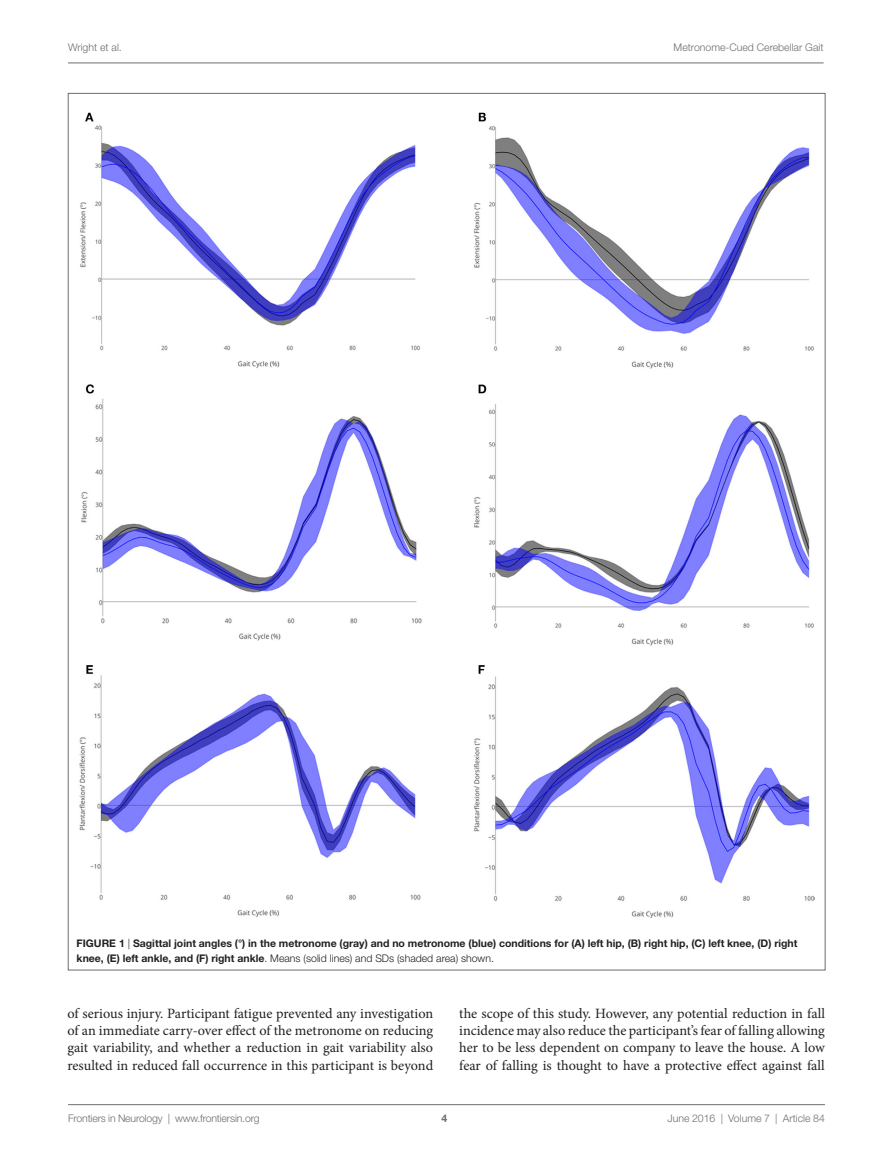
<style>
.page{position:relative;width:893px;height:1170px;background:#fff}
.page>*{position:absolute;margin:0;border:0;box-sizing:border-box;transform-origin:0 0}
.t1{font:14.25px/17.2px "Minion Pro";color:#231f20;text-align:justify}
.t2{font:700 10.5px/14.2px "Helvetica Neue LT Std";color:#231f20}
.t3{font:300 10.5px "Helvetica Neue LT Std";color:#6c6d70}
.t4{font:700 10.5px "Helvetica Neue LT Std";color:#6c6d70}
.s1{font-weight:300}
</style>
<div class="page">
<hr style="left:68px;top:63px;width:756px;height:1px;background:#6c6d70">
<hr style="left:68px;top:1104px;width:757px;height:1px;background:#6c6d70">
<img style="left:79px;top:112px;width:736px;height:805px">
<p class="t3" style="left:68px;top:41px;width:55px">Wright et al.</p>
<p class="t3" style="left:674px;top:41px;width:151px">Metronome-Cued Cerebellar Gait</p>
<p class="t2" style="left:77px;top:936px;width:722px">FIGURE 1 <span class="s1">|</span> Sagittal joint angles (°) in the metronome (gray) and no metronome (blue) conditions for (A) left hip, (B) right hip, (C) left knee, (D) right knee, (E) left ankle, and (F) right ankle<span class="s1">. Means (solid lines) and SDs (shaded area) shown.</span></p>
<p class="t1" style="left:68px;top:1004px;width:367px">of serious injury. Participant fatigue prevented any investigation of an immediate carry-over effect of the metronome on reducing gait variability, and whether a reduction in gait variability also resulted in reduced fall occurrence in this participant is beyond</p>
<p class="t1" style="left:459px;top:1004px;width:367px">the scope of this study. However, any potential reduction in fall incidence may also reduce the participant’s fear of falling allowing her to be less dependent on company to leave the house. A low fear of falling is thought to have a protective effect against fall</p>
<p class="t3" style="left:68px;top:1111px;width:193px">Frontiers in Neurology | www.frontiersin.org</p>
<p class="t3" style="left:667px;top:1111px;width:159px">June 2016 | Volume 7 | Article 84</p>
<p class="t4" style="left:441px;top:1111px;width:7px">4</p>
</div>
